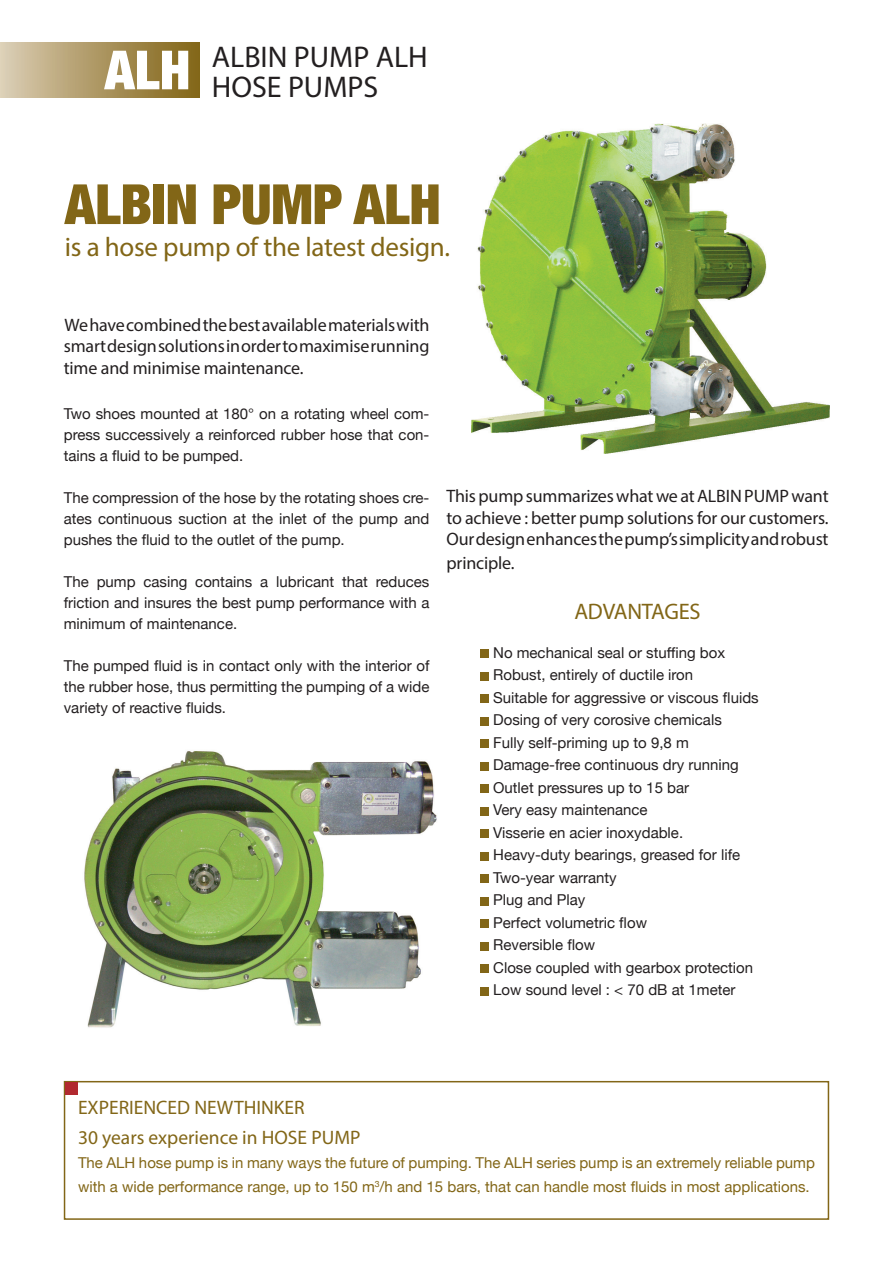
<style>
.page{position:relative;width:893px;height:1263px;background:#fff}
.page>*{position:absolute;margin:0;border:0;box-sizing:border-box;transform-origin:0 0}
.t1{font:900 condensed 55.5px "Helvetica Neue";letter-spacing:-.01em;color:#826617}
.t2{font:30px/30px "Myriad Pro";color:#231f20}
.t3{font:27px "Myriad Pro";letter-spacing:-.01em;color:#826617}
.t4{font:22.5px "Myriad Pro";letter-spacing:-.01em;color:#826617}
.t5{font:19.5px/30px "Myriad Pro";color:#826617}
.t6{font:18px/21.6px "Myriad Pro";letter-spacing:-.01em;color:#231f20;text-align:justify}
.t7{font:15px/22.5px "Helvetica Neue";color:#231f20;text-align:justify}
.t8{font:15px/24px "Helvetica Neue";color:#826617}
</style>
<div class="page">
<img style="left:84px;top:751px;width:353px;height:277px">
<div style="left:0;top:42px;width:199px;height:56px;background:linear-gradient(to right,#dacdb4,#816314)"></div>
<div style="left:480px;top:649px;width:9px;height:9px;background:#826617"></div>
<div style="left:480px;top:672px;width:9px;height:8px;background:#826617"></div>
<div style="left:480px;top:694px;width:9px;height:9px;background:#826617"></div>
<div style="left:480px;top:717px;width:9px;height:8px;background:#826617"></div>
<div style="left:480px;top:739px;width:9px;height:9px;background:#826617"></div>
<div style="left:480px;top:762px;width:9px;height:8px;background:#826617"></div>
<div style="left:480px;top:784px;width:9px;height:9px;background:#826617"></div>
<div style="left:480px;top:807px;width:9px;height:8px;background:#826617"></div>
<div style="left:480px;top:829px;width:9px;height:9px;background:#826617"></div>
<div style="left:480px;top:852px;width:9px;height:8px;background:#826617"></div>
<div style="left:480px;top:874px;width:9px;height:9px;background:#826617"></div>
<div style="left:480px;top:897px;width:9px;height:8px;background:#826617"></div>
<div style="left:480px;top:919px;width:9px;height:9px;background:#826617"></div>
<div style="left:480px;top:942px;width:9px;height:8px;background:#826617"></div>
<div style="left:480px;top:964px;width:9px;height:9px;background:#826617"></div>
<div style="left:480px;top:987px;width:9px;height:8px;background:#826617"></div>
<div style="left:64px;top:1081px;width:765px;height:139px;border:2px solid #826617"></div>
<div style="left:65px;top:1082px;width:13px;height:13px;background:#b1292f"></div>
<img style="left:472px;top:124px;width:357px;height:329px">
<h2 class="t2" style="left:105px;top:42px;width:325px;text-indent:107px">ALBIN PUMP ALH<br><sup>ALH</sup> HOSE PUMPS</h2>
<h1 class="t1" style="left:65px;top:159px;width:378px">ALBIN PUMP ALH</h1>
<h3 class="t3" style="left:65px;top:231px;width:387px">is a hose pump of the latest design.</h3>
<p class="t6" style="left:64px;top:313px;width:367px">We have combined the best available materials with smart design solutions in order to maximise running time and minimise maintenance.</p>
<p class="t7" style="left:64px;top:404px;width:367px;line-height:21px">Two shoes mounted at 180° on a rotating wheel com&shy;press successively a reinforced rubber hose that con&shy;tains a fluid to be pumped.</p>
<p class="t7" style="left:64px;top:488px;width:367px;line-height:21px">The compression of the hose by the rotating shoes cre&shy;ates continuous suction at the inlet of the pump and pushes the fluid to the outlet of the pump.</p>
<p class="t7" style="left:64px;top:572px;width:367px;line-height:21px">The pump casing contains a lubricant that reduces friction and insures the best pump performance with a minimum of maintenance.</p>
<p class="t7" style="left:64px;top:656px;width:367px;line-height:21px">The pumped fluid is in contact only with the interior of the rubber hose, thus permitting the pumping of a wide variety of reactive fluids.</p>
<p class="t6" style="left:446px;top:485px;width:384px">This pump summarizes what we at ALBIN PUMP want to achieve : better pump solutions for our customers.<br>Our design enhances the pump’s simplicity and robust</p>
<p class="t6" style="left:446px;top:552px;width:70px">principle.</p>
<h3 class="t4" style="left:574px;top:597px;width:128px">ADVANTAGES</h3>
<p class="t7" style="left:493px;top:642px;width:267px;text-align:left">No mechanical seal or stuffing box<br>Robust, entirely of ductile iron<br>Suitable for aggressive or viscous fluids<br>Dosing of very corosive chemicals<br>Fully self-priming up to 9,8 m<br>Damage-free continuous dry running<br>Outlet pressures up to 15 bar<br>Very easy maintenance<br>Visserie en acier inoxydable.<br>Heavy-duty bearings, greased for life<br>Two-year warranty<br>Plug and Play<br>Perfect volumetric flow<br>Reversible flow<br>Close coupled with gearbox protection<br>Low sound level : &lt; 70 dB at 1meter</p>
<h3 class="t5" style="left:78px;top:1092px;width:284px">EXPERIENCED NEWTHINKER<br>30 years experience in HOSE PUMP</h3>
<p class="t8" style="left:78px;top:1152px;width:738px">The ALH hose pump is in many ways the future of pumping. The ALH series pump is an extremely reliable pump with a wide performance range, up to 150 m<sup>3</sup>/h and 15 bars, that can handle most fluids in most applications.</p>
</div>
